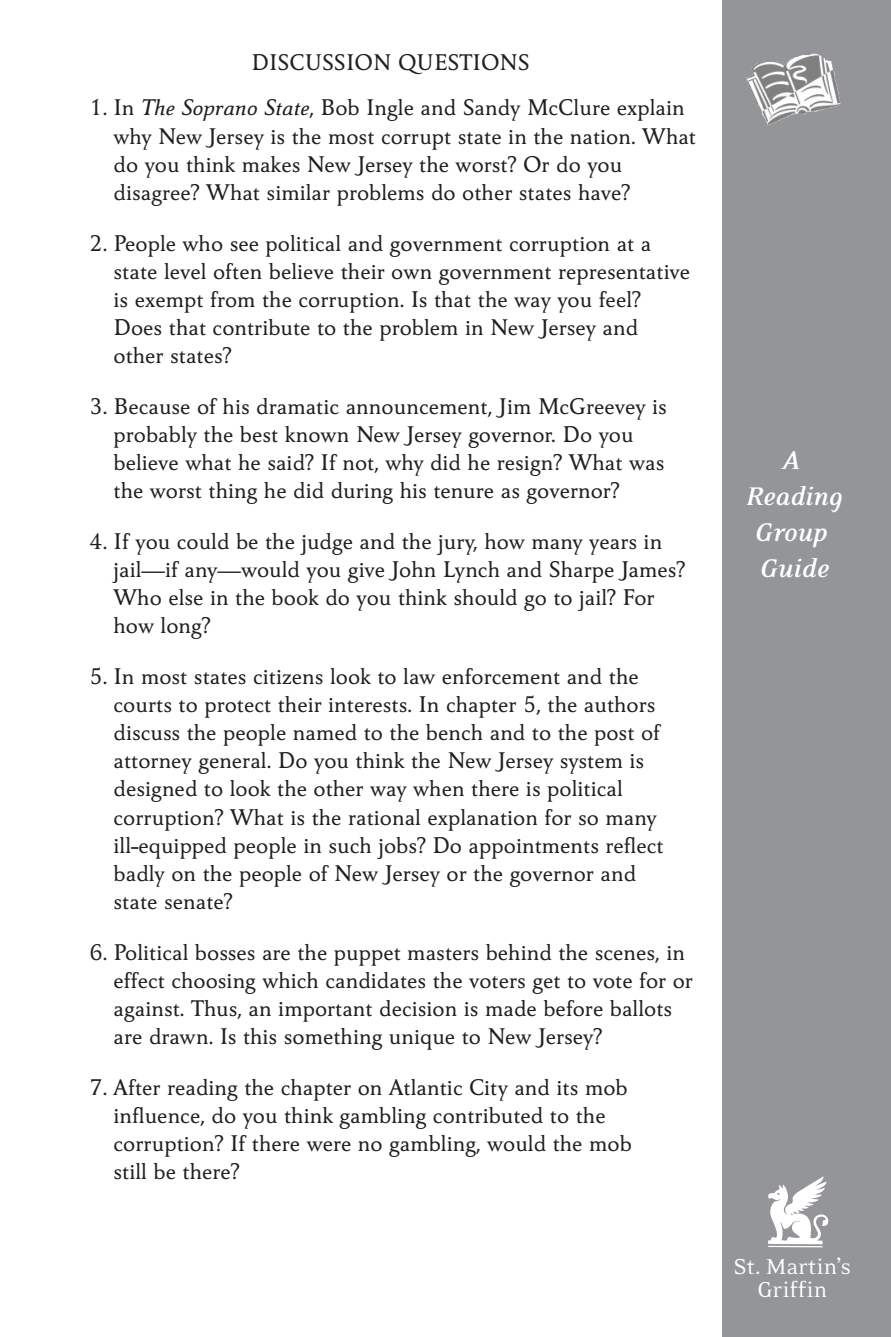
<style>
.page{position:relative;width:891px;height:1337px;background:#fff}
.page>*{position:absolute;margin:0;border:0;box-sizing:border-box;transform-origin:0 0}
.t1{font:italic 700 29.25px/36px "Eidetic Neo";color:#fff;text-align:center}
.t2{font:24.75px/22.5px "Eidetic Neo";color:#fff;text-align:center}
.t3{font:500 23.62px/28.1px "Carre Noir";color:#231f20}
.s1{font-style:italic}
</style>
<div class="page">
<div style="left:722px;top:0;width:169px;height:1336px;background:#939598"></div>
<p class="t3" style="left:251px;top:50px;width:280px">DISCUSSION QUESTIONS</p>
<p class="t3" style="left:114px;top:95px;width:584px;text-indent:-24px">1. In <span class="s1">The Soprano State</span>, Bob Ingle and Sandy McClure explain why New Jersey is the most corrupt state in the nation. What do you think makes New Jersey the worst? Or do you disagree? What similar problems do other states have?</p>
<p class="t3" style="left:114px;top:230px;width:578px;text-indent:-24px">2. People who see political and government corruption at a state level often believe their own government representative is exempt from the corruption. Is that the way you feel?<br>Does that contribute to the problem in New Jersey and other states?</p>
<p class="t3" style="left:114px;top:393px;width:555px;text-indent:-24px">3. Because of his dramatic announcement, Jim McGreevey is probably the best known New Jersey governor. Do you believe what he said? If not, why did he resign? What was the worst thing he did during his tenure as governor?</p>
<p class="t3" style="left:114px;top:528px;width:573px;text-indent:-24px">4. If you could be the judge and the jury, how many years in jail—if any—would you give John Lynch and Sharpe James?<br>Who else in the book do you think should go to jail? For how long?</p>
<p class="t3" style="left:114px;top:663px;width:552px;text-indent:-24px">5. In most states citizens look to law enforcement and the courts to protect their interests. In chapter 5, the authors discuss the people named to the bench and to the post of attorney general. Do you think the New Jersey system is designed to look the other way when there is political corruption? What is the rational explanation for so many ill-equipped people in such jobs? Do appointments reflect badly on the people of New Jersey or the governor and state senate?</p>
<p class="t3" style="left:114px;top:939px;width:581px;text-indent:-24px">6. Political bosses are the puppet masters behind the scenes, in effect choosing which candidates the voters get to vote for or against. Thus, an important decision is made before ballots are drawn. Is this something unique to New Jersey?</p>
<p class="t3" style="left:114px;top:1074px;width:520px;text-indent:-24px">7. After reading the chapter on Atlantic City and its mob influence, do you think gambling contributed to the corruption? If there were no gambling, would the mob still be there?</p>
<p class="t1" style="left:746px;top:444px;width:98px">A<br>Reading<br>Group<br>Guide</p>
<p class="t2" style="left:733px;top:1256px;width:119px">St. Martin’s<br>Griffin</p>
</div>
